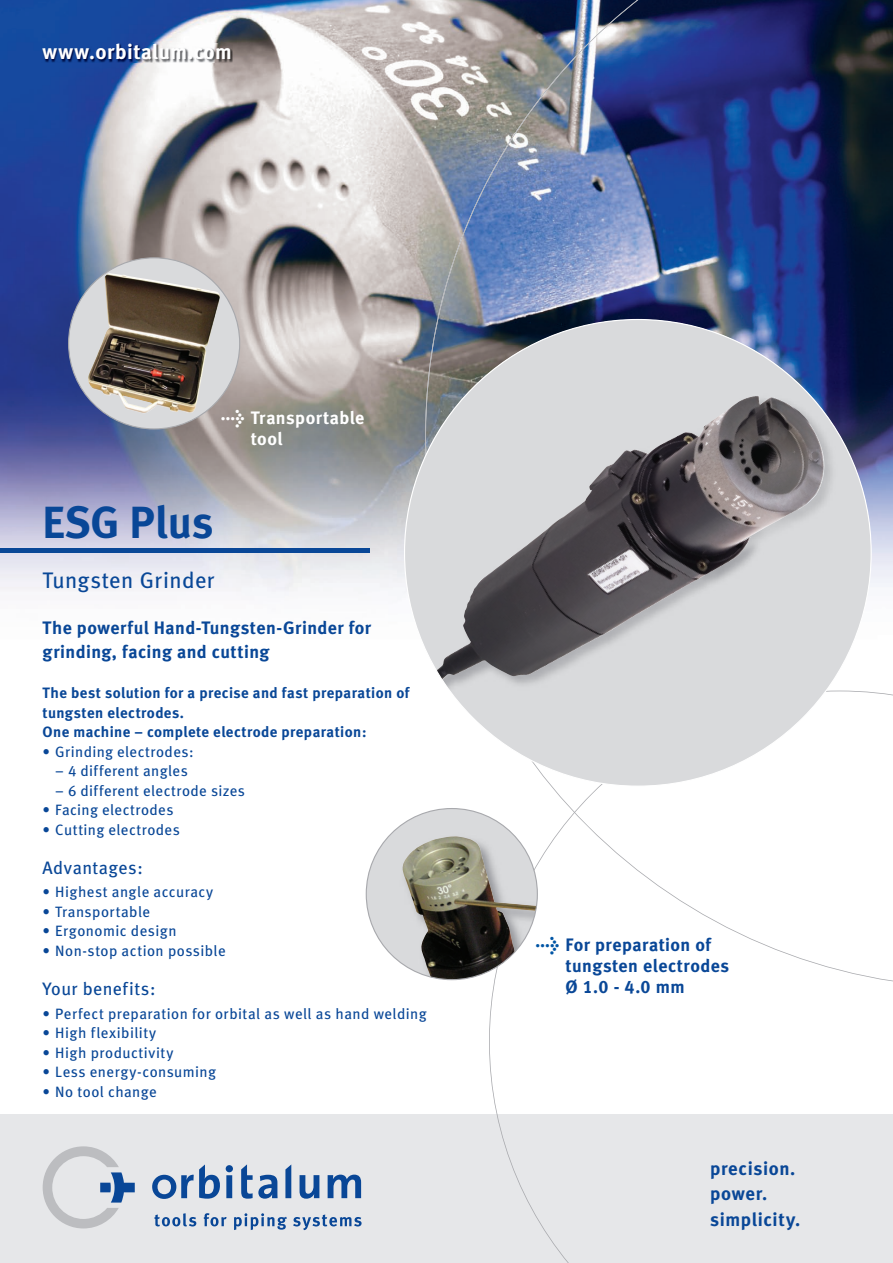
<style>
.page{position:relative;width:893px;height:1263px;background:#fff}
.page>*{position:absolute;margin:0;border:0;box-sizing:border-box;transform-origin:0 0}
.t1{font:45px "Meta Bold LF";color:#094797}
.t2{font:22.5px "Meta Book LF";letter-spacing:.02em;color:#094797}
.t3{font:21px "Meta Bold LF";letter-spacing:.025em;color:#fff}
.t4{font:18.75px/25.5px "Meta Bold LF";letter-spacing:.03em;color:#094797}
.t5{font:18px/21px "Meta Bold LF";letter-spacing:.025em;color:#094797}
.t6{font:18px "Meta Book LF";letter-spacing:.025em;color:#094797}
.t7{font:18px/21px "Meta Bold LF";letter-spacing:.025em;color:#fff}
.t8{font:15px "Meta Book LF";letter-spacing:.03em;color:#094797}
.t9{font:15px/19.5px "Meta Bold LF";letter-spacing:.03em;color:#094797}
.s1{font-family:"Meta Bold Expert";font-size:19.5px}
.s2{font-family:"Meta Bold Expert";font-size:19.5px;color:#0155a5}
</style>
<div class="page">
<img style="left:0;top:0;width:425px;height:592px">
<img style="left:425px;top:0;width:468px;height:981px">
<div style="left:0;top:1114px;width:893px;height:149px;background:#e6e7e9"></div>
<svg style="left:489px;top:691px;width:404px;height:572px"></svg>
<svg style="left:404px;top:319px;width:468px;height:468px;background:#b1b2b7"></svg>
<hr style="left:0;top:549px;width:370px;height:4px;background:#094797">
<svg style="left:154px;top:1213px;width:42px;height:13px"></svg>
<svg style="left:204px;top:1213px;width:23px;height:13px"></svg>
<svg style="left:234px;top:1213px;width:53px;height:17px"></svg>
<svg style="left:293px;top:1214px;width:69px;height:16px"></svg>
<svg style="left:226px;top:1165px;width:7px;height:33px"></svg>
<svg style="left:241px;top:1164px;width:37px;height:35px"></svg>
<svg style="left:285px;top:1165px;width:6px;height:33px"></svg>
<svg style="left:152px;top:1164px;width:68px;height:35px"></svg>
<svg style="left:300px;top:1175px;width:19px;height:24px"></svg>
<svg style="left:328px;top:1174px;width:33px;height:24px"></svg>
<svg style="left:43px;top:1146px;width:92px;height:82px"></svg>
<svg style="left:366px;top:808px;width:172px;height:172px"></svg>
<img style="left:42px;top:43px;width:191px;height:20px">
<svg style="left:68px;top:257px;width:172px;height:172px;background:#8b8787"></svg>
<h3 class="t3" style="left:43px;top:39px;width:191px">www.orbitalum.com</h3>
<p class="t7" style="left:251px;top:407px;width:115px;text-indent:-30px"><span class="s1">l</span> Transportable tool</p>
<h1 class="t1" style="left:43px;top:494px;width:172px">ESG Plus</h1>
<h2 class="t2" style="left:43px;top:566px;width:174px">Tungsten Grinder</h2>
<p class="t5" style="left:43px;top:615px;width:330px;line-height:24px">The powerful Hand-Tungsten-Grinder for grinding, facing and cutting</p>
<p class="t9" style="left:43px;top:683px;width:368px">The best solution for a precise and fast preparation of tungsten electrodes.<br>One machine – complete electrode preparation:</p>
<p class="t8" style="left:43px;top:742px;width:153px">• Grinding electrodes:</p>
<p class="t8" style="left:55px;top:761px;width:134px">– 4 different angles</p>
<p class="t8" style="left:55px;top:781px;width:191px">– 6 different electrode sizes</p>
<p class="t8" style="left:43px;top:800px;width:132px">• Facing electrodes</p>
<p class="t8" style="left:43px;top:820px;width:139px">• Cutting electrodes</p>
<p class="t6" style="left:43px;top:856px;width:102px">Advantages:</p>
<p class="t8" style="left:43px;top:883px;width:172px">• Highest angle accuracy</p>
<p class="t8" style="left:43px;top:902px;width:109px">• Transportable</p>
<p class="t8" style="left:43px;top:922px;width:136px">• Ergonomic design</p>
<p class="t8" style="left:43px;top:941px;width:185px">• Non-stop action possible</p>
<p class="t6" style="left:43px;top:977px;width:114px">Your benefits:</p>
<p class="t8" style="left:43px;top:1004px;width:386px">• Perfect preparation for orbital as well as hand welding</p>
<p class="t8" style="left:43px;top:1023px;width:115px">• High flexibility</p>
<p class="t8" style="left:43px;top:1043px;width:132px">• High productivity</p>
<p class="t8" style="left:43px;top:1062px;width:175px">• Less energy-consuming</p>
<p class="t8" style="left:43px;top:1082px;width:116px">• No tool change</p>
<p class="t5" style="left:566px;top:934px;width:165px;text-indent:-30px"><span class="s2">l</span> For preparation of tungsten electrodes<br>Ø 1.0 - 4.0 mm</p>
<p class="t4" style="left:710px;top:1155px;width:92px">precision. power. simplicity.</p>
</div>
